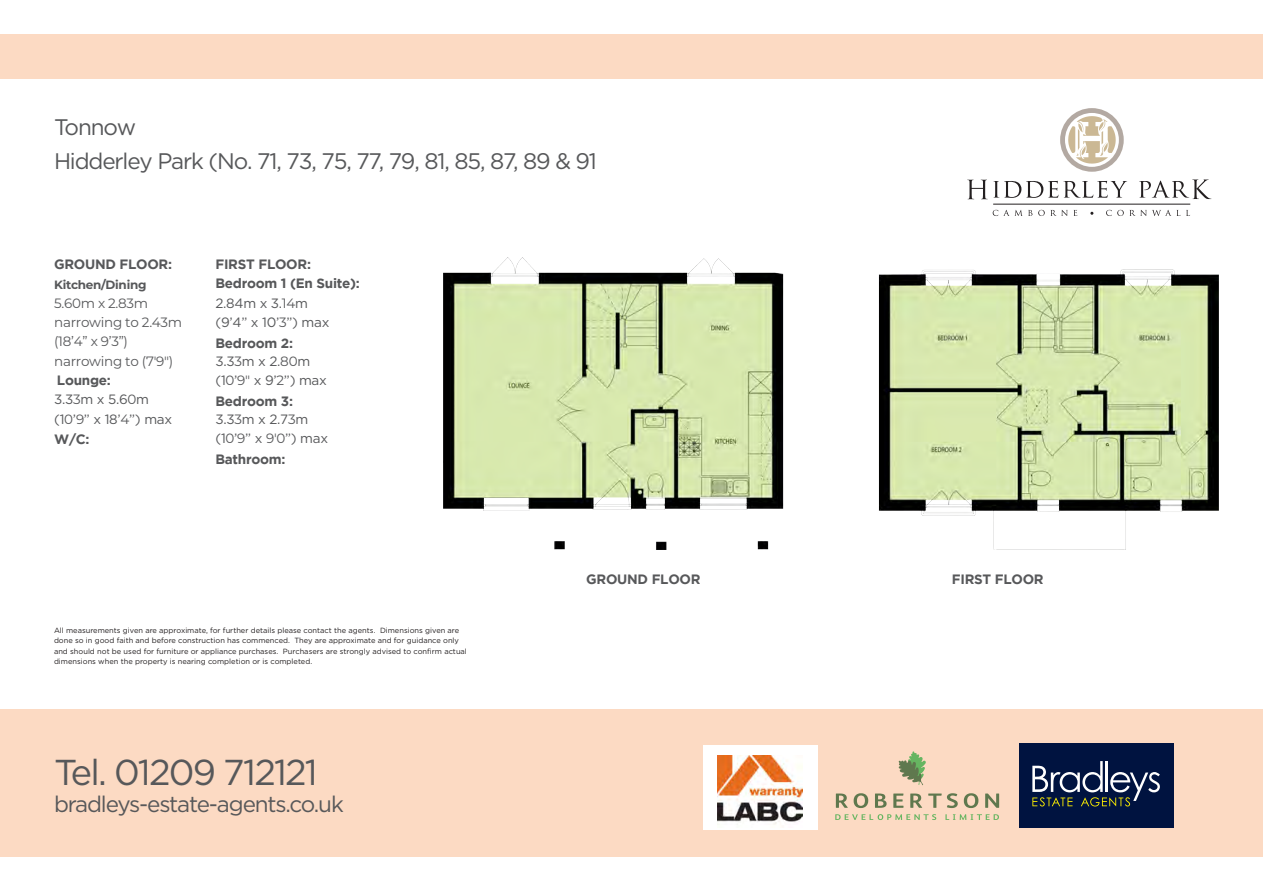
<style>
.page{position:relative;width:1263px;height:893px;background:#fff}
.page>*{position:absolute;margin:0;border:0;box-sizing:border-box;transform-origin:0 0}
.t1{font:36px "Gotham";letter-spacing:-.05em;color:#57585a}
.t2{font:22.5px/33px "Gotham";letter-spacing:-.05em;color:#57585a}
.t3{font:700 13.5px/19.4px "Gotham";letter-spacing:-.02em;color:#57585a}
.t4{font:13.5px/19.4px "Montserrat";letter-spacing:-.02em;color:#57585a}
.t5{font:13.5px/18.6px "Gotham";letter-spacing:-.02em;color:#57585a}
.t6{font:700 12px "Montserrat";letter-spacing:-.025em;color:#57585a}
.t7{font:7.5px/10.5px "Gotham";color:#231f20}
.s1{font-family:"Gotham";font-weight:700}
.s2{font-family:"Gotham"}
.s3{font-weight:400}
.s4{font-family:"Montserrat";font-weight:400}
.s5{font-weight:700}
.s6{font-family:"Montserrat"}
</style>
<div class="page">
<div style="left:0;top:34px;width:1263px;height:45px;background:#fcdac3"></div>
<div style="left:0;top:709px;width:1263px;height:147px;background:#fcdac3"></div>
<svg style="left:968px;top:180px;width:159px;height:19px"></svg>
<svg style="left:1139px;top:179px;width:72px;height:20px"></svg>
<svg style="left:993px;top:210px;width:39px;height:6px"></svg>
<svg style="left:1038px;top:210px;width:39px;height:6px"></svg>
<svg style="left:1106px;top:210px;width:74px;height:6px"></svg>
<svg style="left:1186px;top:210px;width:4px;height:6px"></svg>
<hr style="left:993px;top:204px;width:197px;height:1px;background:#231f20">
<svg style="left:1060px;top:108px;width:64px;height:64px"></svg>
<svg style="left:899px;top:751px;width:27px;height:34px"></svg>
<svg style="left:836px;top:793px;width:12px;height:15px"></svg>
<svg style="left:854px;top:793px;width:14px;height:15px"></svg>
<svg style="left:875px;top:793px;width:11px;height:15px"></svg>
<svg style="left:893px;top:793px;width:10px;height:15px"></svg>
<svg style="left:910px;top:793px;width:12px;height:15px"></svg>
<svg style="left:928px;top:793px;width:30px;height:15px"></svg>
<svg style="left:964px;top:793px;width:14px;height:15px"></svg>
<svg style="left:985px;top:793px;width:14px;height:15px"></svg>
<svg style="left:835px;top:814px;width:101px;height:6px"></svg>
<svg style="left:945px;top:814px;width:54px;height:6px"></svg>
<div style="left:1019px;top:743px;width:154px;height:85px;background:#001340"></div>
<svg style="left:1032px;top:761px;width:128px;height:45px"></svg>
<div style="left:703px;top:745px;width:114px;height:85px;background:#fff"></div>
<img style="left:717px;top:756px;width:86px;height:69px">
<img style="left:443px;top:258px;width:775px;height:291px">
<p class="t2" style="left:54px;top:111px;width:544px">Tonnow<br>Hidderley Park (No. 71, 73, 75, 77, 79, 81, 85, 87, 89 &amp; 91</p>
<p class="t3" style="left:54px;top:254px;width:119px">GROUND FLOOR:</p>
<p class="t6" style="left:54px;top:276px;width:94px">Kitchen/Dining</p>
<p class="t4" style="left:54px;top:293px;width:130px">5.60m x 2.83m narrowing to 2.43m (18’4” x 9’3”) narrowing to (7'9")<br><span class="s1">Lounge:<br></span><span class="s2">3.3</span>3<span class="s2">m x 5.6</span>0<span class="s2">m (1</span>0<span class="s2">’</span>9<span class="s2">” x 18’</span>4<span class="s2">”) max</span></p>
<p class="t3" style="left:54px;top:430px;width:37px">W/C:</p>
<p class="t3" style="left:215px;top:254px;width:146px">FIRST FLOOR:<br>Bedroom 1 (En Suite):<br><span class="s3">2.84m x 3.</span><span class="s4">14</span><span class="s3">m<br>(9’4” x 10’</span><span class="s4">3</span><span class="s3">”) max</span></p>
<p class="t5" style="left:215px;top:333px;width:113px"><span class="s5">Bedroom 2:<br></span>3.3<span class="s6">3</span>m x 2.<span class="s6">80</span>m (1<span class="s6">0</span>’<span class="s6">9"</span> x 9’<span class="s6">2</span>”) max</p>
<p class="t5" style="left:215px;top:391px;width:114px"><span class="s5">Bedroom 3:<br></span>3.3<span class="s6">3</span>m x 2.7<span class="s6">3</span>m (1<span class="s6">0</span>’<span class="s6">9</span>” x <span class="s6">9'0</span>”) max</p>
<p class="t3" style="left:215px;top:449px;width:71px">Bathroom:</p>
<p class="t7" style="left:54px;top:625px;width:414px">All measurements given are approximate, for further details please contact the agents. Dimensions given are done so in good faith and before construction has commenced. They are approximate and for guidance only and should not be used for furniture or appliance purchases. Purchasers are strongly advised to confirm actual dimensions when the property is nearing completion or is completed.</p>
<p class="t1" style="left:54px;top:752px;width:265px">Tel. 01209 712121</p>
<p class="t2" style="left:54px;top:787px;width:291px">bradleys-estate-agents.co.uk</p>
<p class="t3" style="left:586px;top:569px;width:116px">GROUND FLOOR</p>
<p class="t3" style="left:952px;top:569px;width:93px">FIRST FLOOR</p>
</div>
